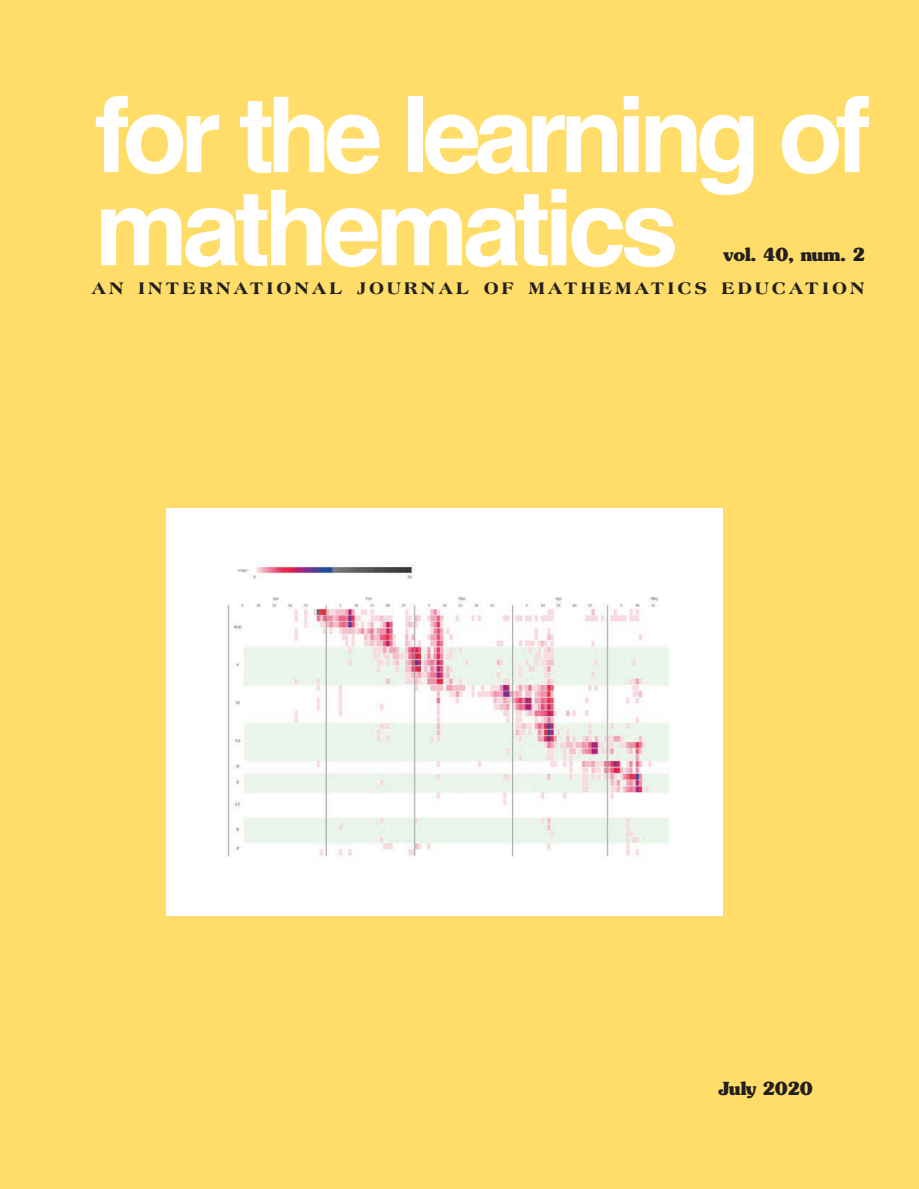
<style>
.page{position:relative;width:919px;height:1189px;background:#fff}
.page>*{position:absolute;margin:0;border:0;box-sizing:border-box;transform-origin:0 0}
.t1{font:700 105px "Helvetica";letter-spacing:-.065em;color:#fff}
.t2{font:800 18px "Americana";letter-spacing:.165em;color:#231f20}
.t3{font:700 18px "Souvenir";letter-spacing:-.03em;color:#231f20}
</style>
<div class="page">
<div style="left:0;top:0;width:918px;height:1188px;background:#ffdd68"></div>
<div style="left:166px;top:508px;width:556px;height:408px;background:#fff"></div>
<img style="left:227px;top:562px;width:440px;height:295px">
<p class="t1" style="left:95px;top:97px;width:777px">for the learning of</p>
<p class="t1" style="left:95px;top:190px;width:585px">mathematics</p>
<p class="t3" style="left:723px;top:248px;width:143px">vol. 40, num. 2</p>
<p class="t2" style="left:91px;top:280px;width:774px">AN INTERNATIONAL JOURNAL OF MATHEMATICS EDUCATION</p>
<p class="t3" style="left:718px;top:1080px;width:96px">July 2020</p>
</div>
